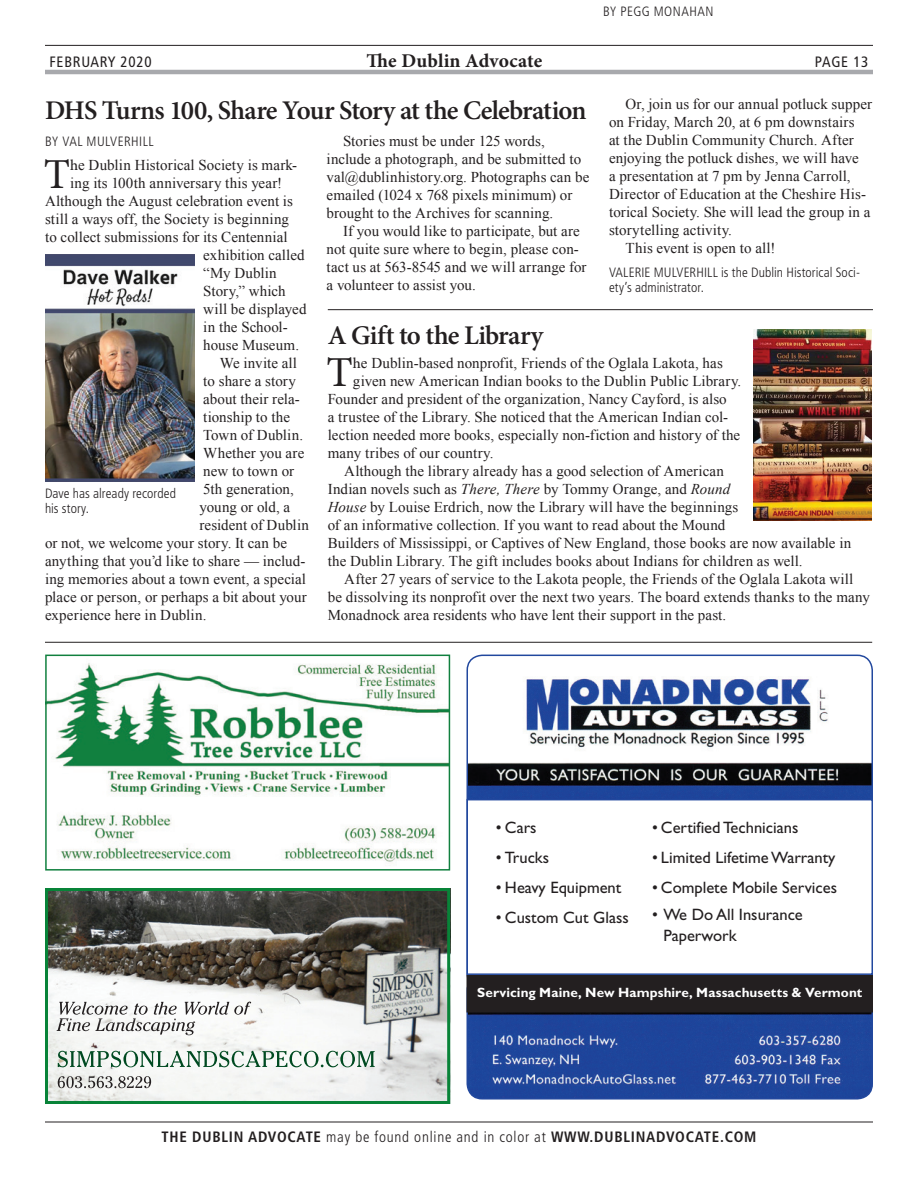
<style>
.page{position:relative;width:918px;height:1188px;background:#fff}
.page>*{position:absolute;margin:0;border:0;box-sizing:border-box;transform-origin:0 0}
.t1{font:42.75px "Minion Pro";color:#231f20}
.t2{font:600 27px "Minion Pro";letter-spacing:-.03em;color:#231f20}
.t3{font:700 19.5px "Minion Pro";letter-spacing:.01em;color:#231f20}
.t4{font:16.5px/21px "Gill Sans Std";color:#231f20}
.t5{font:15px/18px "Times New Roman";letter-spacing:.005em;color:#231f20}
.t6{font:700 condensed 15px "Frutiger LT Std";letter-spacing:.05em;color:#231f20}
.t7{font:condensed 15px "Frutiger LT Std";letter-spacing:.05em;color:#231f20}
.t8{font:300 condensed 13.5px/15px "Frutiger LT Std";letter-spacing:.01em;color:#231f20}
.t9{font:700 13.5px "Gill Sans Std";letter-spacing:.005em;color:#fff}
.t10{font:300 condensed 13.5px "Frutiger LT Std";letter-spacing:.035em;color:#231f20}
.s1{font-family:"Minion Pro";font-weight:500}
.s2{font-style:italic}
.s3{font-weight:300}
</style>
<div class="page">
<hr style="left:45px;top:45px;width:828px;height:1px;background:#231f20">
<hr style="left:45px;top:70px;width:828px;height:4px;background:#a8a9ad">
<hr style="left:45px;top:1122px;width:828px;height:1px;background:#231f20">
<img style="left:49px;top:892px;width:397px;height:208px">
<div style="left:45px;top:888px;width:405px;height:216px;border:3px solid #088338"></div>
<svg style="left:55px;top:1081px;width:109px;height:20px;fill:#eff0ee"></svg>
<svg style="left:58px;top:1081px;width:93px;height:7px"></svg>
<svg style="left:55px;top:1048px;width:332px;height:33px;fill:#f5f6f4"></svg>
<svg style="left:58px;top:1051px;width:317px;height:16px"></svg>
<div style="left:55px;top:1015px;width:152px;height:33px;background:#f6f7f5"></div>
<div style="left:57px;top:999px;width:207px;height:29px;background:#fff"></div>
<svg style="left:57px;top:1002px;width:194px;height:33px"></svg>
<img style="left:468px;top:655px;width:404px;height:144px">
<img style="left:469px;top:1013px;width:402px;height:84px">
<div style="left:466px;top:975px;width:407px;height:125px;border:2px solid #22489e;border-radius:15px"></div>
<div style="left:467px;top:976px;width:405px;height:36px;background:#231f20"></div>
<div style="left:466px;top:975px;width:407px;height:38px;border:2px solid #231f20"></div>
<div style="left:466px;top:799px;width:407px;height:176px;background:#fff;border:2px solid #22489e"></div>
<hr style="left:45px;top:642px;width:827px;height:1px;background:#231f20">
<img style="left:753px;top:330px;width:119px;height:190px">
<hr style="left:328px;top:309px;width:545px;height:1px;background:#231f20">
<img style="left:45px;top:255px;width:149px;height:227px">
<img style="left:48px;top:663px;width:399px;height:199px">
<div style="left:45px;top:655px;width:405px;height:216px;border:2px solid #11803f"></div>
<p class="t10" style="left:603px;top:4px;width:112px">BY PEGG MONAHAN</p>
<p class="t7" style="left:50px;top:53px;width:104px">FEBRUARY 2020</p>
<h3 class="t3" style="left:367px;top:47px;width:177px">The Dublin Advocate</h3>
<p class="t7" style="left:815px;top:53px;width:55px">PAGE 13</p>
<p class="t5" style="left:626px;top:95px;width:248px">Or, join us for our annual potluck supper</p>
<p class="t5" style="left:609px;top:113px;width:247px">on Friday, March 20, at 6 pm downstairs</p>
<p class="t5" style="left:609px;top:131px;width:246px">at the Dublin Community Church. After</p>
<p class="t5" style="left:609px;top:149px;width:251px">enjoying the potluck dishes, we will have</p>
<p class="t5" style="left:609px;top:167px;width:243px">a presentation at 7 pm by Jenna Carroll,</p>
<p class="t5" style="left:609px;top:185px;width:259px">Director of Education at the Cheshire His-</p>
<p class="t5" style="left:609px;top:203px;width:263px">torical Society. She will lead the group in a</p>
<p class="t5" style="left:609px;top:221px;width:124px">storytelling activity.</p>
<p class="t5" style="left:626px;top:239px;width:151px">This event is open to all!</p>
<p class="t8" style="left:609px;top:265px;width:253px">VALERIE MULVERHILL is the Dublin Historical Soci&shy;ety’s administrator.</p>
<h2 class="t2" style="left:45px;top:91px;width:543px">DHS Turns 100, Share Your Story at the Celebration</h2>
<p class="t5" style="left:327px;top:132px;width:264px;text-indent:16px">Stories must be under 125 words, include a photograph, and be submitted to val@dublinhistory.org. Photographs can be emailed (1024 x 768 pixels minimum) or brought to the Archives for scanning.</p>
<p class="t5" style="left:327px;top:222px;width:261px;text-indent:16px">If you would like to participate, but are not quite sure where to begin, please con&shy;tact us at 563-8545 and we will arrange for a volunteer to assist you.</p>
<p class="t10" style="left:45px;top:134px;width:110px">BY VAL MULVERHILL</p>
<h1 class="t1" style="left:44px;top:146px;width:28px">T</h1>
<p class="t5" style="left:70px;top:156px;width:229px"><span class="s1">h</span>e Dublin Historical Society is mark-</p>
<p class="t5" style="left:70px;top:174px;width:213px">ing its 100th anniversary this year!</p>
<p class="t5" style="left:45px;top:192px;width:250px">Although the August celebration event is</p>
<p class="t5" style="left:45px;top:210px;width:245px">still a ways off, the Society is beginning</p>
<p class="t5" style="left:45px;top:228px;width:244px">to collect submissions for its Centennial</p>
<p class="t5" style="left:203px;top:246px;width:103px">exhibition called</p>
<p class="t5" style="left:203px;top:264px;width:75px">“My Dublin</p>
<p class="t5" style="left:203px;top:282px;width:84px">Story,” which</p>
<p class="t5" style="left:203px;top:300px;width:105px">will be displayed</p>
<p class="t5" style="left:203px;top:318px;width:86px">in the School-</p>
<p class="t5" style="left:203px;top:336px;width:97px">house Museum.</p>
<p class="t5" style="left:220px;top:354px;width:79px">We invite all</p>
<p class="t5" style="left:203px;top:372px;width:94px">to share a story</p>
<p class="t5" style="left:203px;top:390px;width:98px">about their rela-</p>
<p class="t5" style="left:203px;top:408px;width:88px">tionship to the</p>
<p class="t5" style="left:203px;top:426px;width:101px">Town of Dublin.</p>
<p class="t5" style="left:203px;top:444px;width:103px">Whether you are</p>
<p class="t5" style="left:203px;top:462px;width:92px">new to town or</p>
<p class="t5" style="left:203px;top:480px;width:92px">5th generation,</p>
<p class="t5" style="left:200px;top:498px;width:92px">young or old, a</p>
<p class="t5" style="left:200px;top:516px;width:111px">resident of Dublin</p>
<p class="t5" style="left:45px;top:534px;width:244px">or not, we welcome your story. It can be</p>
<p class="t5" style="left:45px;top:552px;width:262px">anything that you’d like to share — includ-</p>
<p class="t5" style="left:45px;top:570px;width:263px">ing memories about a town event, a special</p>
<p class="t5" style="left:45px;top:588px;width:263px">place or person, or perhaps a bit about your</p>
<p class="t5" style="left:45px;top:606px;width:163px">experience here in Dublin.</p>
<h2 class="t2" style="left:328px;top:317px;width:217px">A Gift to the Library</h2>
<h1 class="t1" style="left:327px;top:344px;width:28px">T</h1>
<p class="t5" style="left:353px;top:354px;width:371px"><span class="s1">h</span>e Dublin-based nonprofit, Friends of the Oglala Lakota, has</p>
<p class="t5" style="left:353px;top:372px;width:390px">given new American Indian books to the Dublin Public Library.</p>
<p class="t5" style="left:328px;top:390px;width:401px">Founder and president of the organization, Nancy Cayford, is also</p>
<p class="t5" style="left:328px;top:408px;width:402px">a trustee of the Library. She noticed that the American Indian col-</p>
<p class="t5" style="left:328px;top:426px;width:414px">lection needed more books, especially non-fiction and history of the</p>
<p class="t5" style="left:328px;top:444px;width:167px">many tribes of our country.</p>
<p class="t5" style="left:344px;top:462px;width:381px">Although the library already has a good selection of American</p>
<p class="t5" style="left:328px;top:480px;width:404px">Indian novels such as <span class="s2">There, There</span> by Tommy Orange, and <span class="s2">Round</span></p>
<p class="t5" style="left:328px;top:498px;width:412px"><span class="s2">House</span> by Louise Erdrich, now the Library will have the beginnings</p>
<p class="t5" style="left:328px;top:516px;width:399px">of an informative collection. If you want to read about the Mound</p>
<p class="t5" style="left:328px;top:534px;width:525px">Builders of Mississippi, or Captives of New England, those books are now available in</p>
<p class="t5" style="left:328px;top:552px;width:476px">the Dublin Library. The gift includes books about Indians for children as well.</p>
<p class="t5" style="left:344px;top:570px;width:511px">After 27 years of service to the Lakota people, the Friends of the Oglala Lakota will</p>
<p class="t5" style="left:328px;top:588px;width:544px">be dissolving its nonprofit over the next two years. The board extends thanks to the many</p>
<p class="t5" style="left:328px;top:606px;width:400px">Monadnock area residents who have lent their support in the past.</p>
<p class="t8" style="left:45px;top:486px;width:132px">Dave has already recorded his story.</p>
<p class="t4" style="left:496px;top:817px;width:42px">• Cars</p>
<p class="t4" style="left:496px;top:847px;width:55px">• Trucks</p>
<p class="t4" style="left:496px;top:877px;width:127px">• Heavy Equipment</p>
<p class="t4" style="left:496px;top:907px;width:134px">• Custom Cut Glass</p>
<p class="t4" style="left:652px;top:817px;width:148px">• Certified Technicians</p>
<p class="t4" style="left:652px;top:847px;width:185px">• Limited Lifetime Warranty</p>
<p class="t4" style="left:652px;top:877px;width:187px">• Complete Mobile Services</p>
<p class="t4" style="left:664px;top:904px;width:141px;text-indent:-12px">• We Do All Insurance<br>Paperwork</p>
<p class="t9" style="left:477px;top:984px;width:387px">Servicing Maine, New Hampshire, Massachusetts &amp; Vermont</p>
<p class="t6" style="left:161px;top:1128px;width:597px">THE DUBLIN ADVOCATE <span class="s3">may be found online and in color at</span> WWW.DUBLINADVOCATE.COM</p>
</div>
